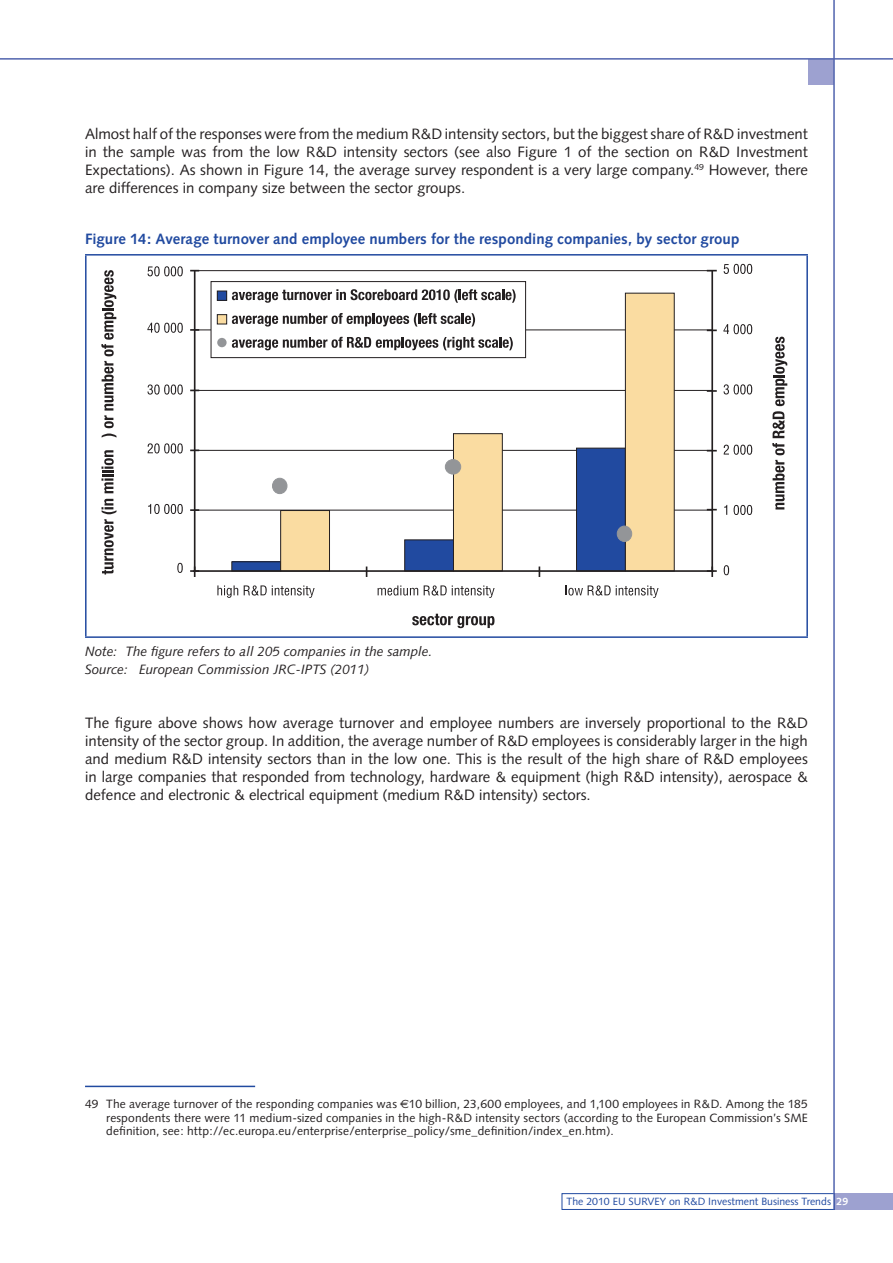
<style>
.page{position:relative;width:893px;height:1263px;background:#fff}
.page>*{position:absolute;margin:0;border:0;box-sizing:border-box;transform-origin:0 0}
.t1{font:15px/18px "Syntax";color:#231f20;text-align:justify}
.t2{font:700 15px "Syntax";letter-spacing:.005em;color:#214aa0}
.t3{font:italic 13.5px/18px "Syntax";color:#231f20}
.t4{font:12px/13.5px "Syntax";letter-spacing:.01em;color:#231f20;text-align:justify}
.t5{font:10.5px "Syntax";color:#214aa0}
.s1{font-family:"Euro Sans"}
.s2{font-weight:700;color:#fff}
</style>
<div class="page">
<div style="left:808px;top:60px;width:25px;height:25px;background:#9da1d0"></div>
<div style="left:833px;top:1193px;width:60px;height:17px;background:#9da1d0"></div>
<div style="left:562px;top:1193px;width:273px;height:17px;background:#fff;border:1px solid #214aa0"></div>
<hr style="left:833px;top:0;width:2px;height:1210px;background:#5164ae">
<hr style="left:0;top:58px;width:893px;height:2px;background:#5164ae">
<hr style="left:85px;top:256px;width:2px;height:380px;background:#214aa0">
<hr style="left:85px;top:254px;width:723px;height:2px;background:#214aa0">
<hr style="left:806px;top:256px;width:2px;height:380px;background:#214aa0">
<hr style="left:85px;top:636px;width:723px;height:2px;background:#214aa0">
<hr style="left:195px;top:510px;width:517px;height:1px;background:#231f20">
<hr style="left:195px;top:450px;width:517px;height:1px;background:#231f20">
<hr style="left:195px;top:390px;width:517px;height:1px;background:#231f20">
<hr style="left:195px;top:329px;width:517px;height:1px;background:#231f20">
<hr style="left:195px;top:270px;width:517px;height:1px;background:#231f20">
<hr style="left:711px;top:271px;width:2px;height:300px;background:#231f20">
<hr style="left:194px;top:271px;width:2px;height:300px;background:#231f20">
<div style="left:232px;top:562px;width:49px;height:9px;background:#214aa0"></div>
<div style="left:231px;top:561px;width:50px;height:10px;border:1px solid #231f20"></div>
<div style="left:404px;top:539px;width:50px;height:32px;background:#214aa0"></div>
<div style="left:576px;top:448px;width:50px;height:123px;background:#214aa0;border:1px solid #231f20"></div>
<div style="left:280px;top:510px;width:50px;height:61px;background:#fadca1;border:1px solid #231f20"></div>
<div style="left:453px;top:433px;width:50px;height:138px;background:#fadca1;border:1px solid #231f20"></div>
<div style="left:625px;top:293px;width:50px;height:278px;background:#fadca1;border:1px solid #231f20"></div>
<svg style="left:190px;top:509px;width:9px;height:2px"></svg>
<svg style="left:190px;top:449px;width:9px;height:2px"></svg>
<svg style="left:190px;top:329px;width:9px;height:2px"></svg>
<svg style="left:190px;top:566px;width:6px;height:11px"></svg>
<svg style="left:711px;top:566px;width:6px;height:11px"></svg>
<svg style="left:707px;top:390px;width:10px;height:2px"></svg>
<svg style="left:707px;top:329px;width:10px;height:2px"></svg>
<div style="left:272px;top:478px;width:15px;height:16px;background:#939598;border-radius:50%"></div>
<div style="left:272px;top:478px;width:15px;height:16px;border:1px solid #939598;border-radius:50%"></div>
<div style="left:445px;top:460px;width:16px;height:14px;background:#939598;border-radius:50%"></div>
<div style="left:445px;top:459px;width:16px;height:15px;border:1px solid #939598;border-radius:50%"></div>
<div style="left:617px;top:526px;width:15px;height:15px;background:#939598;border-radius:50%"></div>
<div style="left:617px;top:526px;width:15px;height:16px;border:1px solid #939598;border-radius:50%"></div>
<svg style="left:177px;top:563px;width:6px;height:10px"></svg>
<svg style="left:148px;top:504px;width:35px;height:10px"></svg>
<svg style="left:148px;top:443px;width:35px;height:10px"></svg>
<svg style="left:147px;top:384px;width:36px;height:11px"></svg>
<svg style="left:147px;top:323px;width:36px;height:10px"></svg>
<svg style="left:147px;top:266px;width:36px;height:10px"></svg>
<svg style="left:217px;top:585px;width:21px;height:13px"></svg>
<svg style="left:244px;top:585px;width:71px;height:13px"></svg>
<svg style="left:378px;top:585px;width:40px;height:10px"></svg>
<svg style="left:424px;top:585px;width:71px;height:13px"></svg>
<svg style="left:566px;top:585px;width:92px;height:13px"></svg>
<svg style="left:412px;top:614px;width:82px;height:14px"></svg>
<svg style="left:101px;top:499px;width:15px;height:75px"></svg>
<svg style="left:101px;top:450px;width:13px;height:43px"></svg>
<svg style="left:101px;top:270px;width:15px;height:168px"></svg>
<svg style="left:724px;top:565px;width:5px;height:10px"></svg>
<svg style="left:724px;top:505px;width:3px;height:10px"></svg>
<svg style="left:734px;top:505px;width:18px;height:10px"></svg>
<svg style="left:724px;top:445px;width:28px;height:10px"></svg>
<svg style="left:723px;top:384px;width:29px;height:10px"></svg>
<svg style="left:723px;top:324px;width:29px;height:10px"></svg>
<svg style="left:724px;top:264px;width:28px;height:10px"></svg>
<svg style="left:772px;top:337px;width:15px;height:172px"></svg>
<hr style="left:195px;top:570px;width:517px;height:2px;background:#231f20">
<div style="left:211px;top:282px;width:315px;height:76px;background:#fff"></div>
<div style="left:211px;top:281px;width:315px;height:77px;border:1px solid #231f20"></div>
<div style="left:217px;top:291px;width:10px;height:9px;background:#214aa0"></div>
<div style="left:217px;top:291px;width:10px;height:10px;border:1px solid #231f20"></div>
<div style="left:217px;top:314px;width:10px;height:10px;background:#fadca1;border:1px solid #231f20"></div>
<svg style="left:232px;top:337px;width:281px;height:13px"></svg>
<svg style="left:232px;top:313px;width:243px;height:14px"></svg>
<svg style="left:232px;top:289px;width:284px;height:14px"></svg>
<div style="left:217px;top:338px;width:10px;height:9px;background:#939598;border-radius:50%"></div>
<hr style="left:85px;top:1086px;width:170px;height:1px;background:#214aa0">
<p class="t1" style="left:85px;top:125px;width:724px">Almost half of the responses were from the medium R&amp;D intensity sectors, but the biggest share of R&amp;D investment in the sample was from the low R&amp;D intensity sectors (see also Figure 1 of the section on R&amp;D Investment Expectations). As shown in Figure 14, the average survey respondent is a very large company.<sup>49</sup> However, there are differences in company size between the sector groups.</p>
<p class="t2" style="left:85px;top:230px;width:656px">Figure 14: Average turnover and employee numbers for the responding companies, by sector group</p>
<p class="t3" style="left:85px;top:642px;width:349px">Note: The figure refers to all 205 companies in the sample.<br>Source: European Commission JRC-IPTS (2011)</p>
<p class="t1" style="left:85px;top:714px;width:724px">The figure above shows how average turnover and employee numbers are inversely proportional to the R&amp;D intensity of the sector group. In addition, the average number of R&amp;D employees is considerably larger in the high and medium R&amp;D intensity sectors than in the low one. This is the result of the high share of R&amp;D employees in large companies that responded from technology, hardware &amp; equipment (high R&amp;D intensity), aerospace &amp; defence and electronic &amp; electrical equipment (medium R&amp;D intensity) sectors.</p>
<p class="t4" style="left:106px;top:1097px;width:703px;text-indent:-21px">49 The average turnover of the responding companies was <span class="s1">€</span>10 billion, 23,600 employees, and 1,100 employees in R&amp;D. Among the 185 respondents there were 11 medium-sized companies in the high-R&amp;D intensity sectors (according to the European Commission’s SME definition, see: http://ec.europa.eu/enterprise/enterprise_policy/sme_definition/index_en.htm).</p>
<p class="t5" style="left:567px;top:1195px;width:283px">The 2010 EU Su rvey on R&amp;D Investment Business Trends <span class="s2">29</span></p>
</div>
